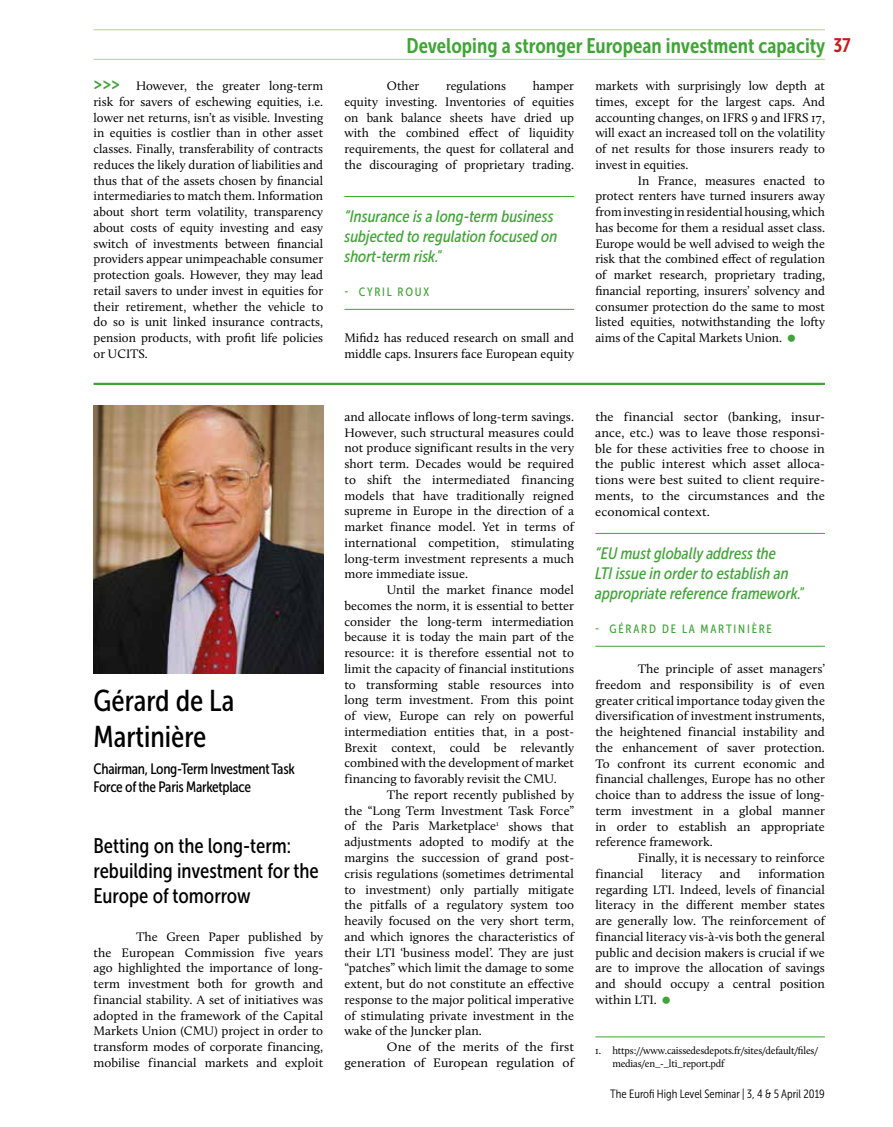
<style>
.page{position:relative;width:893px;height:1127px;background:#fff}
.page>*{position:absolute;margin:0;border:0;box-sizing:border-box;transform-origin:0 0}
.t1{font:30px/36px "Museo Sans Cond 500";color:#000}
.t2{font:21px/25.2px "Museo Sans Cond 500";color:#000}
.t3{font:21px "Museo Sans Cond 700";color:#3fa535}
.t4{font:18px "Museo Sans Cond 700";color:#3fa535}
.t5{font:italic 16.5px/19.8px "Museo Sans Cond 500";color:#3fa535}
.t6{font:15px/18px "Museo Sans Cond 500";letter-spacing:-.02em;color:#000}
.t7{font:12.75px/15.8px "Calluna";color:#000;text-align:justify}
.t8{font:12.75px/15.8px "Calluna";color:#000;text-align:right;scale:1.05 1}
.t9{font:12px "Museo Sans Cond 300";color:#000}
.t10{font:12px "Museo Sans Cond 500";letter-spacing:.15em;color:#3fa535}
.t11{font:10.5px/12.6px "Calluna";letter-spacing:-.015em;color:#000}
.s1{font-size:19.5px;color:#cd171a}
</style>
<div class="page">
<hr style="left:94px;top:383px;width:731px;height:2px;background:#3fa535">
<hr style="left:94px;top:29px;width:731px;height:1px;background:#b0d199">
<hr style="left:94px;top:59px;width:731px;height:1px;background:#b0d199">
<hr style="left:344px;top:196px;width:230px;height:1px;background:#3fa535">
<hr style="left:344px;top:309px;width:230px;height:1px;background:#3fa535">
<img style="left:94px;top:405px;width:229px;height:268px">
<hr style="left:595px;top:533px;width:230px;height:1px;background:#3fa535">
<hr style="left:595px;top:646px;width:230px;height:1px;background:#3fa535">
<hr style="left:595px;top:1036px;width:230px;height:1px;background:#3fa535">
<h2 class="t3" style="left:406px;top:34px;width:446px">Developing a stronger European investment capacity <span class="s1">37</span></h2>
<h3 class="t4" style="left:94px;top:74px;width:28px">&gt;&gt;&gt;</h3>
<p class="t7" style="left:94px;top:78px;width:231px;text-indent:43px">However, the greater long-term risk for savers of eschewing equities, i.e. lower net returns, isn’t as visible. Investing in equities is costlier than in other asset classes. Finally, transferability of contracts reduces the likely duration of liabilities and thus that of the assets chosen by financial intermediaries to match them. Information about short term volatility, transparency about costs of equity investing and easy switch of investments between financial providers appear unimpeachable consumer protection goals. However, they may lead retail savers to under invest in equities for their retirement, whether the vehicle to do so is unit linked insurance contracts, pension products, with profit life policies or UCITS.</p>
<p class="t7" style="left:387px;top:78px;width:34px">Other</p>
<p class="t7" style="left:446px;top:78px;width:62px">regulations</p>
<p class="t7" style="left:344px;top:78px;width:231px;text-indent:188px">hamper equity investing. Inventories of equities on bank balance sheets have dried up with the combined effect of liquidity requirements, the quest for collateral and the discouraging of proprietary trading.</p>
<p class="t5" style="left:344px;top:207px;width:215px">“Insurance is a long-term business subjected to regulation focused on short-term risk."</p>
<p class="t10" style="left:344px;top:285px;width:86px">- CYRIL ROUX</p>
<p class="t7" style="left:344px;top:330px;width:231px">Mifid2 has reduced research on small and middle caps. Insurers face European equity</p>
<p class="t7" style="left:595px;top:78px;width:231px">markets with surprisingly low depth at times, except for the largest caps. And accounting changes, on IFRS 9 and IFRS 17, will exact an increased toll on the volatility of net results for those insurers ready to invest in equities.</p>
<p class="t7" style="left:595px;top:172px;width:231px;text-indent:43px">In France, measures enacted to protect renters have turned insurers away from investing in residential housing, which has become for them a residual asset class.<br>Europe would be well advised to weigh the risk that the combined effect of regulation of market research, proprietary trading, financial reporting, insurers’ solvency and consumer protection do the same to most listed equities, notwithstanding the lofty aims of the Capital Markets Union.</p>
<h1 class="t1" style="left:94px;top:683px;width:142px">Gérard de La<br>Martinière</h1>
<p class="t6" style="left:94px;top:760px;width:203px">Chairman, Long-Term Investment Task<br>Force of the Paris Marketplace</p>
<h2 class="t2" style="left:94px;top:833px;width:227px">Betting on the long-term: rebuilding investment for the<br>Europe of tomorrow</h2>
<p class="t7" style="left:94px;top:928px;width:231px;text-indent:43px">The Green Paper published by the European Commission five years ago highlighted the importance of long&shy;term investment both for growth and financial stability. A set of initiatives was adopted in the framework of the Capital Markets Union (CMU) project in order to transform modes of corporate financing, mobilise financial markets and exploit</p>
<p class="t7" style="left:344px;top:409px;width:231px">and allocate inflows of long-term savings.<br>However, such structural measures could not produce significant results in the very short term. Decades would be required to shift the intermediated financing models that have traditionally reigned supreme in Europe in the direction of a market finance model. Yet in terms of international competition, stimulating long-term investment represents a much more immediate issue.</p>
<p class="t7" style="left:344px;top:582px;width:231px;text-indent:43px">Until the market finance model becomes the norm, it is essential to better consider the long-term intermediation because it is today the main part of the resource: it is therefore essential not to limit the capacity of financial institutions to transforming stable resources into long term investment. From this point of view, Europe can rely on powerful intermediation entities that, in a post-Brexit context, could be relevantly combined with the development of market financing to favorably revisit the CMU.</p>
<p class="t7" style="left:344px;top:787px;width:231px;text-indent:43px">The report recently published by the “Long Term Investment Task Force” of the Paris Marketplace<sup>1</sup> shows that adjustments adopted to modify at the margins the succession of grand post&shy;crisis regulations (sometimes detrimental to investment) only partially mitigate the pitfalls of a regulatory system too heavily focused on the very short term, and which ignores the characteristics of their LTI ‘business model’. They are just “patches” which limit the damage to some extent, but do not constitute an effective response to the major political imperative of stimulating private investment in the wake of the Juncker plan.</p>
<p class="t8" style="left:344px;top:1039px;width:220px">One of the merits of the first generation of European regulation of</p>
<p class="t8" style="left:595px;top:409px;width:220px;text-align:justify">the financial sector (banking, insur&shy;ance, etc.) was to leave those responsi&shy;ble for these activities free to choose in the public interest which asset alloca&shy;tions were best suited to client require&shy;ments, to the circumstances and the economical context.</p>
<p class="t5" style="left:595px;top:544px;width:210px">“EU must globally address the<br>LTI issue in order to establish an appropriate reference framework."</p>
<p class="t10" style="left:595px;top:622px;width:178px">- GÉRARD DE LA MARTINIÈRE</p>
<p class="t7" style="left:595px;top:661px;width:231px;text-indent:43px">The principle of asset managers’ freedom and responsibility is of even greater critical importance today given the diversification of investment instruments, the heightened financial instability and the enhancement of saver protection.<br>To confront its current economic and financial challenges, Europe has no other choice than to address the issue of long&shy;term investment in a global manner in order to establish an appropriate reference framework.</p>
<p class="t7" style="left:595px;top:850px;width:231px;text-indent:43px">Finally, it is necessary to reinforce financial</p>
<p class="t7" style="left:662px;top:865px;width:42px">literacy</p>
<p class="t7" style="left:720px;top:865px;width:22px">and</p>
<p class="t7" style="left:595px;top:865px;width:231px;text-indent:163px">information regarding LTI. Indeed, levels of financial literacy in the different member states are generally low. The reinforcement of financial literacy vis-à-vis both the general public and decision makers is crucial if we are to improve the allocation of savings and should occupy a central position within LTI.</p>
<p class="t11" style="left:612px;top:1044px;width:207px;text-indent:-17px">1. https://www.caissedesdepots.fr/sites/default/files/ medias/en_-_lti_report.pdf</p>
<p class="t9" style="left:610px;top:1087px;width:216px">The Eurofi High Level Seminar | 3, 4 &amp; 5 April 2019</p>
</div>
